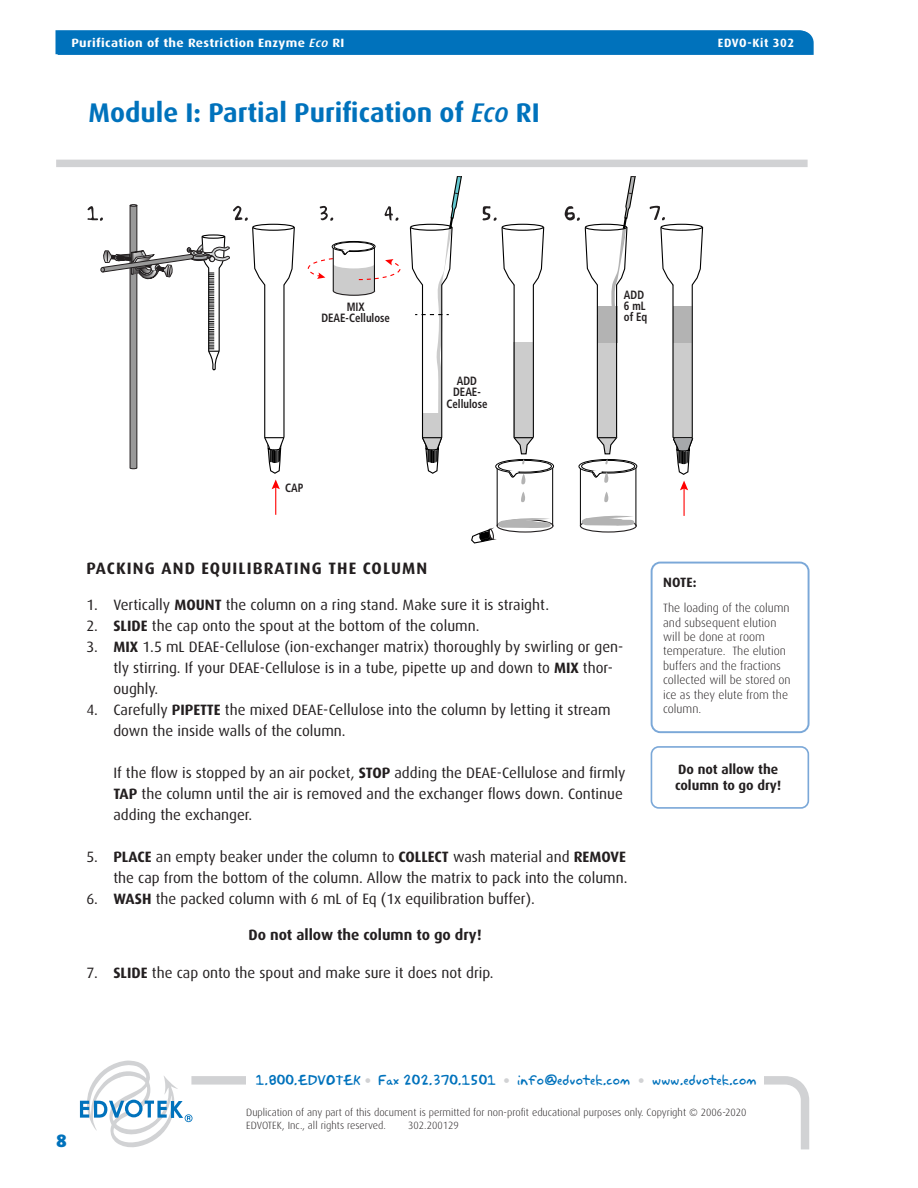
<style>
.page{position:relative;width:918px;height:1188px;background:#fff}
.page>*{position:absolute;margin:0;border:0;box-sizing:border-box;transform-origin:0 0}
.t1{font:700 27px "Dax";color:#0072bc}
.t2{font:900 18px "Dax";color:#0072bc}
.t3{font:700 16.5px "Dax";letter-spacing:.065em;color:#231f20}
.t4{font:15px/21px "Dax";color:#231f20}
.t5{font:700 15px "Dax";color:#231f20}
.t6{font:700 13.5px/16.2px "Dax";color:#231f20}
.t7{font:12.75px "Akbar Plain";color:#0072bc}
.t8{font:300 12px/14.4px "Dax";color:#231f20}
.t9{font:700 condensed 12px/11.1px "Frutiger";color:#231f20;text-align:center;scale:.9 1}
.t10{font:700 12px "Dax";letter-spacing:.025em;color:#fff;scale:1.1 1}
.t11{font:700 12px "Dax";letter-spacing:.05em;color:#fff}
.t12{font:300 10.5px/12.6px "Dax";color:#231f20}
.s1{font-weight:500;font-style:italic}
.s2{font-weight:700}
.s3{font-family:"Frutiger";font-weight:900;color:#d1d2d4}
</style>
<div class="page">
<div style="left:56px;top:160px;width:752px;height:7px;background:#d1d2d4"></div>
<svg style="left:385px;top:206px;width:13px;height:15px"></svg>
<svg style="left:320px;top:206px;width:13px;height:15px"></svg>
<div style="left:497px;top:465px;width:56px;height:61px;border:1px solid #000"></div>
<div style="left:497px;top:519px;width:57px;height:14px;border:1px solid #231f20;border-radius:50%"></div>
<svg style="left:496px;top:459px;width:58px;height:14px"></svg>
<div style="left:495px;top:459px;width:59px;height:14px;border:1px solid #000;border-radius:50%"></div>
<svg style="left:498px;top:460px;width:53px;height:12px"></svg>
<div style="left:498px;top:460px;width:54px;height:12px;border:1px solid #000;border-radius:50%"></div>
<svg style="left:483px;top:206px;width:62px;height:279px"></svg>
<svg style="left:521px;top:492px;width:4px;height:10px"></svg>
<div style="left:580px;top:465px;width:56px;height:61px;border:1px solid #000"></div>
<div style="left:580px;top:519px;width:57px;height:14px;border:1px solid #231f20;border-radius:50%"></div>
<svg style="left:565px;top:177px;width:73px;height:306px"></svg>
<svg style="left:604px;top:492px;width:4px;height:10px"></svg>
<svg style="left:582px;top:515px;width:53px;height:11px"></svg>
<div style="left:333px;top:246px;width:42px;height:45px;border:1px solid #000"></div>
<svg style="left:332px;top:241px;width:43px;height:11px"></svg>
<div style="left:332px;top:241px;width:43px;height:11px;border:1px solid #000;border-radius:50%"></div>
<div style="left:334px;top:242px;width:39px;height:9px;background:#fff;border-radius:50%"></div>
<div style="left:334px;top:242px;width:40px;height:9px;border:1px solid #000;border-radius:50%"></div>
<svg style="left:307px;top:250px;width:94px;height:46px"></svg>
<svg style="left:409px;top:177px;width:53px;height:297px"></svg>
<svg style="left:88px;top:204px;width:207px;height:311px"></svg>
<svg style="left:471px;top:517px;width:80px;height:27px"></svg>
<svg style="left:650px;top:206px;width:54px;height:310px"></svg>
<div style="left:651px;top:562px;width:159px;height:171px;border:2px solid #7ba8d8;border-radius:9px"></div>
<div style="left:651px;top:746px;width:158px;height:63px;border:2px solid #7ba8d8;border-radius:7px"></div>
<svg style="left:193px;top:1076px;width:616px;height:73px"></svg>
<div style="left:246px;top:1068px;width:517px;height:25px;background:#fff"></div>
<svg style="left:80px;top:1061px;width:113px;height:87px"></svg>
<svg style="left:56px;top:30px;width:758px;height:25px;background:#0373bc"></svg>
<p class="t10" style="left:71px;top:36px;width:250px">Purification of the Restriction Enzyme <span class="s1">Eco</span> RI</p>
<p class="t11" style="left:718px;top:36px;width:78px">EDVO-Kit 302</p>
<p class="t11" style="left:720px;top:37px;width:78px">EDVO-Kit 302</p>
<h1 class="t1" style="left:89px;top:98px;width:453px">Module I: Partial Purification of <span class="s1">Eco</span> RI</h1>
<p class="t9" style="left:321px;top:301px;width:78px">MIX<br>DEAE-Cellulose</p>
<p class="t9" style="left:446px;top:376px;width:47px">ADD<br>DEAE-<br>Cellulose</p>
<p class="t9" style="left:624px;top:290px;width:27px;text-align:left">ADD<br>6 mL of Eq</p>
<p class="t9" style="left:285px;top:482px;width:22px">CAP</p>
<p class="t3" style="left:86px;top:559px;width:342px">PACKING AND EQUILIBRATING THE COLUMN</p>
<p class="t4" style="left:86px;top:595px;width:464px">1. Vertically <span class="s2">MOUNT</span> the column on a ring stand. Make sure it is straight.</p>
<p class="t4" style="left:86px;top:616px;width:395px">2. <span class="s2">SLIDE</span> the cap onto the spout at the bottom of the column.</p>
<p class="t4" style="left:113px;top:637px;width:512px;text-indent:-27px">3. <span class="s2">MIX</span> 1.5 mL DEAE-Cellulose (ion-exchanger matrix) thoroughly by swirling or gen&shy;tly stirring. If your DEAE-Cellulose is in a tube, pipette up and down to <span class="s2">MIX</span> thor&shy;oughly.</p>
<p class="t4" style="left:113px;top:700px;width:499px;text-indent:-27px">4. Carefully <span class="s2">PIPETTE</span> the mixed DEAE-Cellulose into the column by letting it stream down the inside walls of the column.</p>
<p class="t4" style="left:113px;top:763px;width:514px">If the flow is stopped by an air pocket, <span class="s2">STOP</span> adding the DEAE-Cellulose and firmly<br><span class="s2">TAP</span> the column until the air is removed and the exchanger flows down. Continue adding the exchanger.</p>
<p class="t4" style="left:86px;top:847px;width:543px;text-align:right">5. <span class="s2">PLACE</span> an empty beaker under the column to <span class="s2">COLLECT</span> wash material and <span class="s2">REMOVE </span>the cap from the bottom of the column. Allow the matrix to pack into the column.</p>
<p class="t4" style="left:86px;top:889px;width:450px">6. <span class="s2">WASH</span> the packed column with 6 mL of Eq (1x equilibration buffer).</p>
<p class="t5" style="left:248px;top:927px;width:235px">Do not allow the column to go dry!</p>
<p class="t4" style="left:86px;top:962px;width:409px">7. <span class="s2">SLIDE</span> the cap onto the spout and make sure it does not drip.</p>
<p class="t6" style="left:663px;top:574px;width:35px">NOTE:</p>
<p class="t8" style="left:663px;top:601px;width:129px">The loading of the column and subsequent elution will be done at room temperature. The elution buffers and the fractions collected will be stored on ice as they elute from the column.</p>
<p class="t6" style="left:675px;top:762px;width:108px">Do not allow the column to go dry!</p>
<p class="t7" style="left:256px;top:1070px;width:502px">1.800.EDVOTEK <span class="s3">•</span> Fax 202.370.1501 <span class="s3">•</span> info@edvotek.com <span class="s3">•</span> www.edvotek.com</p>
<p class="t2" style="left:56px;top:1130px;width:12px">8</p>
<p class="t12" style="left:246px;top:1106px;width:502px">Duplication of any part of this document is permitted for non-profit educational purposes only. Copyright © 2006-2020<br>EDVOTEK, Inc., all rights reserved.</p>
<p class="t12" style="left:408px;top:1119px;width:52px">302.200129</p>
</div>
